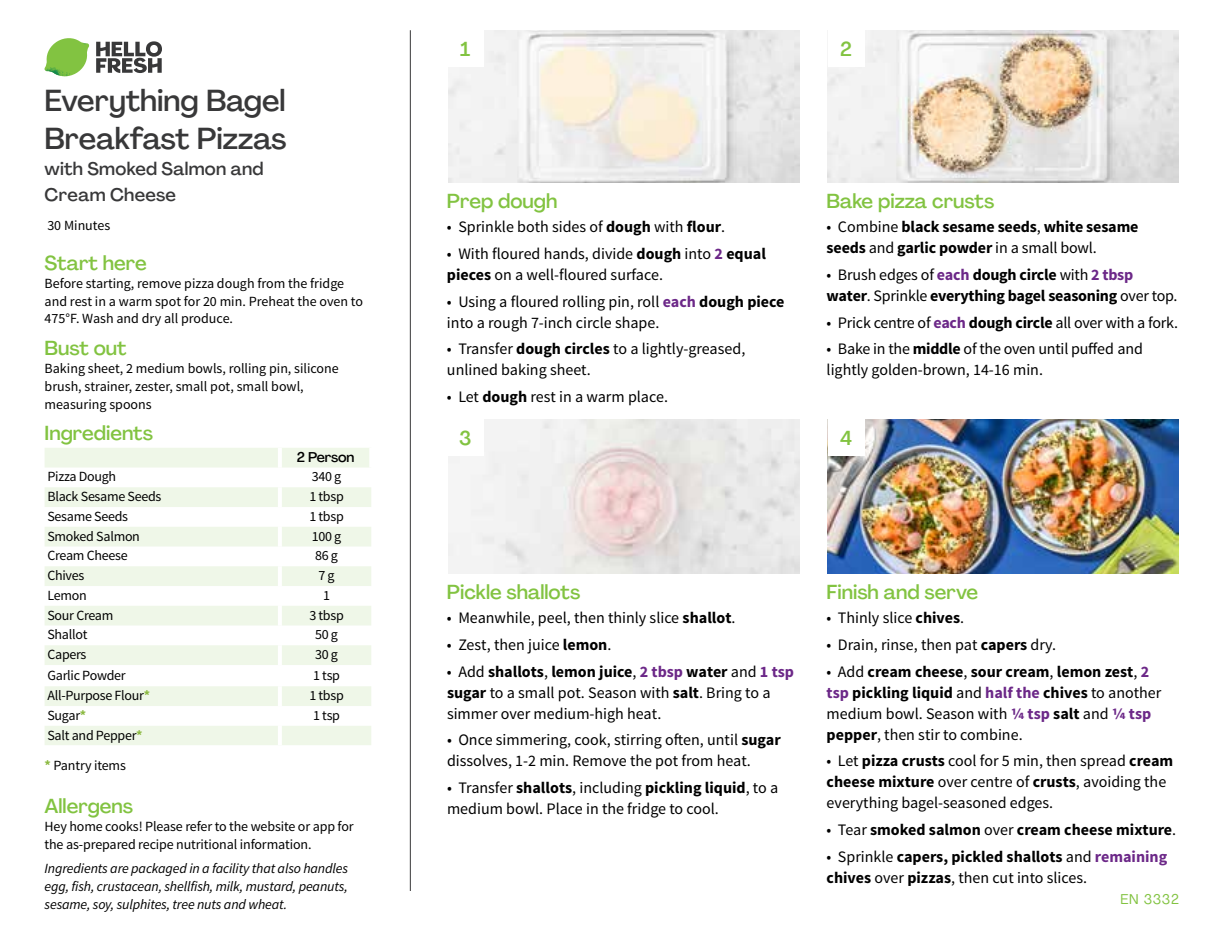
<style>
.page{position:relative;width:1224px;height:936px;background:#fff}
.page>*{position:absolute;margin:0;border:0;box-sizing:border-box;transform-origin:0 0}
.t1{font:500 30px/38px "Agrandir";color:#383839}
.t2{font:500 20px "Agrandir";color:#82c341}
.t3{font:500 18px/26px "Agrandir";letter-spacing:.015em;color:#383839}
.t4{font:16px/21px "Source Sans Pro";color:#000}
.t5{font:700 16px/21px "Source Sans Pro";letter-spacing:-.01em;color:#000}
.t6{font:14px/18px "Source Sans Pro";letter-spacing:-.01em;color:#000}
.t7{font:italic 14px/18px "Source Sans Pro";letter-spacing:-.01em;color:#000;text-align:justify}
.t8{font:500 14px "Agrandir";letter-spacing:-.01em;color:#000}
.t9{font:14px "Agrandir";letter-spacing:.05em;color:#82c341}
.s1{font-weight:700;color:#8cba42}
.s2{font-weight:700}
.s3{font-weight:700;color:#6c2888}
.s4{font-weight:400}
.s5{color:#6c2888}
</style>
<div class="page">
<svg style="left:96px;top:41px;width:66px;height:32px"></svg>
<svg style="left:47px;top:38px;width:41px;height:26px"></svg>
<img style="left:69px;top:38px;width:20px;height:17px">
<img style="left:47px;top:53px;width:38px;height:7px">
<img style="left:44px;top:55px;width:40px;height:22px">
<img style="left:68px;top:60px;width:17px;height:16px">
<hr style="left:410px;top:30px;width:1px;height:861px;background:#383839">
<svg style="left:45px;top:448px;width:326px;height:297px;fill:#eff7e8"></svg>
<hr style="left:278px;top:448px;width:4px;height:20px;background:#fff">
<hr style="left:369px;top:448px;width:4px;height:20px;background:#fff">
<hr style="left:278px;top:468px;width:4px;height:19px;background:#fff">
<hr style="left:278px;top:487px;width:4px;height:20px;background:#fff">
<hr style="left:278px;top:507px;width:4px;height:20px;background:#fff">
<hr style="left:278px;top:527px;width:4px;height:20px;background:#fff">
<hr style="left:278px;top:547px;width:4px;height:19px;background:#fff">
<hr style="left:278px;top:566px;width:4px;height:20px;background:#fff">
<hr style="left:278px;top:586px;width:4px;height:20px;background:#fff">
<hr style="left:278px;top:606px;width:4px;height:20px;background:#fff">
<hr style="left:278px;top:626px;width:4px;height:19px;background:#fff">
<hr style="left:278px;top:645px;width:4px;height:20px;background:#fff">
<hr style="left:278px;top:665px;width:4px;height:21px;background:#fff">
<hr style="left:278px;top:686px;width:4px;height:20px;background:#fff">
<hr style="left:278px;top:706px;width:4px;height:20px;background:#fff">
<hr style="left:278px;top:726px;width:4px;height:19px;background:#fff">
<img style="left:448px;top:30px;width:351px;height:153px">
<img style="left:828px;top:30px;width:351px;height:153px">
<img style="left:828px;top:420px;width:351px;height:154px">
<div style="left:447px;top:30px;width:37px;height:37px;background:#fff"></div>
<div style="left:828px;top:30px;width:36px;height:37px;background:#fff"></div>
<div style="left:828px;top:419px;width:36px;height:37px;background:#fff"></div>
<h1 class="t1" style="left:45px;top:82px;width:244px">Everything Bagel<br>Breakfast Pizzas</h1>
<p class="t3" style="left:45px;top:156px;width:220px">with Smoked Salmon and<br>Cream Cheese</p>
<p class="t6" style="left:47px;top:216px;width:64px">30 Minutes</p>
<p class="t2" style="left:45px;top:250px;width:104px">Start here</p>
<p class="t6" style="left:45px;top:274px;width:320px">Before starting, remove pizza dough from the fridge and rest in a warm spot for 20 min. Preheat the oven to<br>475°F. Wash and dry all produce.</p>
<p class="t2" style="left:45px;top:335px;width:84px">Bust out</p>
<p class="t6" style="left:45px;top:359px;width:296px">Baking sheet, 2 medium bowls, rolling pin, silicone brush, strainer, zester, small pot, small bowl, measuring spoons</p>
<p class="t2" style="left:45px;top:420px;width:110px">Ingredients</p>
<p class="t8" style="left:297px;top:448px;width:59px">2 Person</p>
<p class="t6" style="left:47px;top:468px;width:70px">Pizza Dough</p>
<p class="t6" style="left:312px;top:468px;width:31px">340 g</p>
<p class="t6" style="left:47px;top:488px;width:116px">Black Sesame Seeds</p>
<p class="t6" style="left:309px;top:488px;width:36px">1 tbsp</p>
<p class="t6" style="left:47px;top:507px;width:82px">Sesame Seeds</p>
<p class="t6" style="left:309px;top:507px;width:36px">1 tbsp</p>
<p class="t6" style="left:47px;top:527px;width:94px">Smoked Salmon</p>
<p class="t6" style="left:312px;top:527px;width:31px">100 g</p>
<p class="t6" style="left:47px;top:547px;width:82px">Cream Cheese</p>
<p class="t6" style="left:315px;top:547px;width:24px">86 g</p>
<p class="t6" style="left:47px;top:567px;width:38px">Chives</p>
<p class="t6" style="left:318px;top:567px;width:18px">7 g</p>
<p class="t6" style="left:47px;top:586px;width:41px">Lemon</p>
<p class="t6" style="left:323px;top:586px;width:8px">1</p>
<p class="t6" style="left:47px;top:606px;width:68px">Sour Cream</p>
<p class="t6" style="left:309px;top:606px;width:36px">3 tbsp</p>
<p class="t6" style="left:47px;top:626px;width:42px">Shallot</p>
<p class="t6" style="left:315px;top:626px;width:24px">50 g</p>
<p class="t6" style="left:47px;top:646px;width:41px">Capers</p>
<p class="t6" style="left:315px;top:646px;width:24px">30 g</p>
<p class="t6" style="left:47px;top:666px;width:80px">Garlic Powder</p>
<p class="t6" style="left:313px;top:666px;width:28px">1 tsp</p>
<p class="t6" style="left:47px;top:687px;width:104px">All-Purpose Flour<span class="s1">*</span></p>
<p class="t6" style="left:309px;top:687px;width:36px">1 tbsp</p>
<p class="t6" style="left:47px;top:707px;width:40px">Sugar<span class="s1">*</span></p>
<p class="t6" style="left:313px;top:707px;width:28px">1 tsp</p>
<p class="t6" style="left:45px;top:720px;width:100px;line-height:30.2px">Salt and Pepper<span class="s1">* *</span> Pantry items</p>
<p class="t2" style="left:45px;top:794px;width:90px">Allergens</p>
<p class="t6" style="left:45px;top:818px;width:311px">Hey home cooks! Please refer to the website or app for the as-prepared recipe nutritional information.</p>
<p class="t7" style="left:45px;top:859px;width:305px">Ingredients are packaged in a facility that also handles egg, fish, crustacean, shellfish, milk, mustard, peanuts, sesame, soy, sulphites, tree nuts and wheat.</p>
<p class="t2" style="left:460px;top:37px;width:12px">1</p>
<p class="t2" style="left:840px;top:37px;width:13px">2</p>
<p class="t2" style="left:447px;top:189px;width:112px">Prep dough</p>
<p class="t4" style="left:447px;top:217px;width:280px">• Sprinkle both sides of <span class="s2">dough</span> with <span class="s2">flour</span>.</p>
<p class="t4" style="left:447px;top:244px;width:320px">• With floured hands, divide <span class="s2">dough</span> into <span class="s3">2</span> <span class="s2">equal pieces</span> on a well-floured surface.</p>
<p class="t4" style="left:447px;top:291px;width:339px">• Using a floured rolling pin, roll <span class="s3">each</span> <span class="s2">dough piece </span>into a rough 7-inch circle shape.</p>
<p class="t4" style="left:447px;top:339px;width:300px">• Transfer <span class="s2">dough circles</span> to a lightly-greased, unlined baking sheet.</p>
<p class="t4" style="left:447px;top:386px;width:223px">• Let <span class="s2">dough</span> rest in a warm place.</p>
<p class="t2" style="left:459px;top:425px;width:14px">3</p>
<p class="t2" style="left:827px;top:189px;width:169px">Bake pizza crusts</p>
<p class="t5" style="left:827px;top:217px;width:313px"><span class="s4">• Combine</span> black sesame seeds<span class="s4">,</span> white sesame seeds <span class="s4">and</span> garlic powder <span class="s4">in a small bowl.</span></p>
<p class="t5" style="left:827px;top:265px;width:353px"><span class="s4">• Brush edges of</span> <span class="s5">each</span> dough circle <span class="s4">with</span> <span class="s5">2 tbsp </span>water<span class="s4">. Sprinkle</span> everything bagel seasoning <span class="s4">over top.</span></p>
<p class="t4" style="left:827px;top:312px;width:353px">• Prick centre of <span class="s3">each</span> <span class="s2">dough circle</span> all over with a fork.</p>
<p class="t4" style="left:827px;top:339px;width:318px">• Bake in the <span class="s2">middle</span> of the oven until puffed and lightly golden-brown, 14-16 min.</p>
<p class="t2" style="left:840px;top:425px;width:14px">4</p>
<p class="t2" style="left:447px;top:580px;width:135px">Pickle shallots</p>
<p class="t4" style="left:447px;top:608px;width:290px">• Meanwhile, peel, then thinly slice <span class="s2">shallot</span>.</p>
<p class="t4" style="left:447px;top:634px;width:166px">• Zest, then juice <span class="s2">lemon</span>.</p>
<p class="t4" style="left:447px;top:661px;width:349px">• Add <span class="s2">shallots</span>, <span class="s2">lemon juice</span>, <span class="s3">2 tbsp</span> <span class="s2">water</span> and <span class="s3">1 tsp </span><span class="s2">sugar</span> to a small pot. Season with <span class="s2">salt</span>. Bring to a simmer over medium-high heat.</p>
<p class="t4" style="left:447px;top:730px;width:335px">• Once simmering, cook, stirring often, until <span class="s2">sugar </span>dissolves, 1-2 min. Remove the pot from heat.</p>
<p class="t4" style="left:447px;top:777px;width:333px">• Transfer <span class="s2">shallots</span>, including <span class="s2">pickling liquid</span>, to a medium bowl. Place in the fridge to cool.</p>
<p class="t2" style="left:827px;top:580px;width:153px">Finish and serve</p>
<p class="t4" style="left:827px;top:608px;width:139px">• Thinly slice <span class="s2">chives</span>.</p>
<p class="t4" style="left:827px;top:634px;width:231px">• Drain, rinse, then pat <span class="s2">capers</span> dry.</p>
<p class="t4" style="left:827px;top:661px;width:336px">• Add <span class="s2">cream cheese</span>, <span class="s2">sour cream</span>, <span class="s2">lemon zest</span>, <span class="s3">2 tsp</span> <span class="s2">pickling liquid</span> and <span class="s3">half the</span> <span class="s2">chives</span> to another medium bowl. Season with <span class="s3">1/4 tsp</span> <span class="s2">salt</span> and <span class="s3">1/4 tsp </span><span class="s2">pepper</span>, then stir to combine.</p>
<p class="t4" style="left:827px;top:751px;width:348px">• Let <span class="s2">pizza crusts</span> cool for 5 min, then spread <span class="s2">cream cheese mixture</span> over centre of <span class="s2">crusts</span>, avoiding the everything bagel-seasoned edges.</p>
<p class="t5" style="left:827px;top:820px;width:351px"><span class="s4">• Tear</span> smoked salmon <span class="s4">over</span> cream cheese mixture<span class="s4">.</span></p>
<p class="t4" style="left:827px;top:846px;width:342px">• Sprinkle <span class="s2">capers, pickled shallots</span> and <span class="s3">remaining </span><span class="s2">chives</span> over <span class="s2">pizzas</span>, then cut into slices.</p>
<p class="t9" style="left:1120px;top:890px;width:60px">EN 3332</p>
</div>
